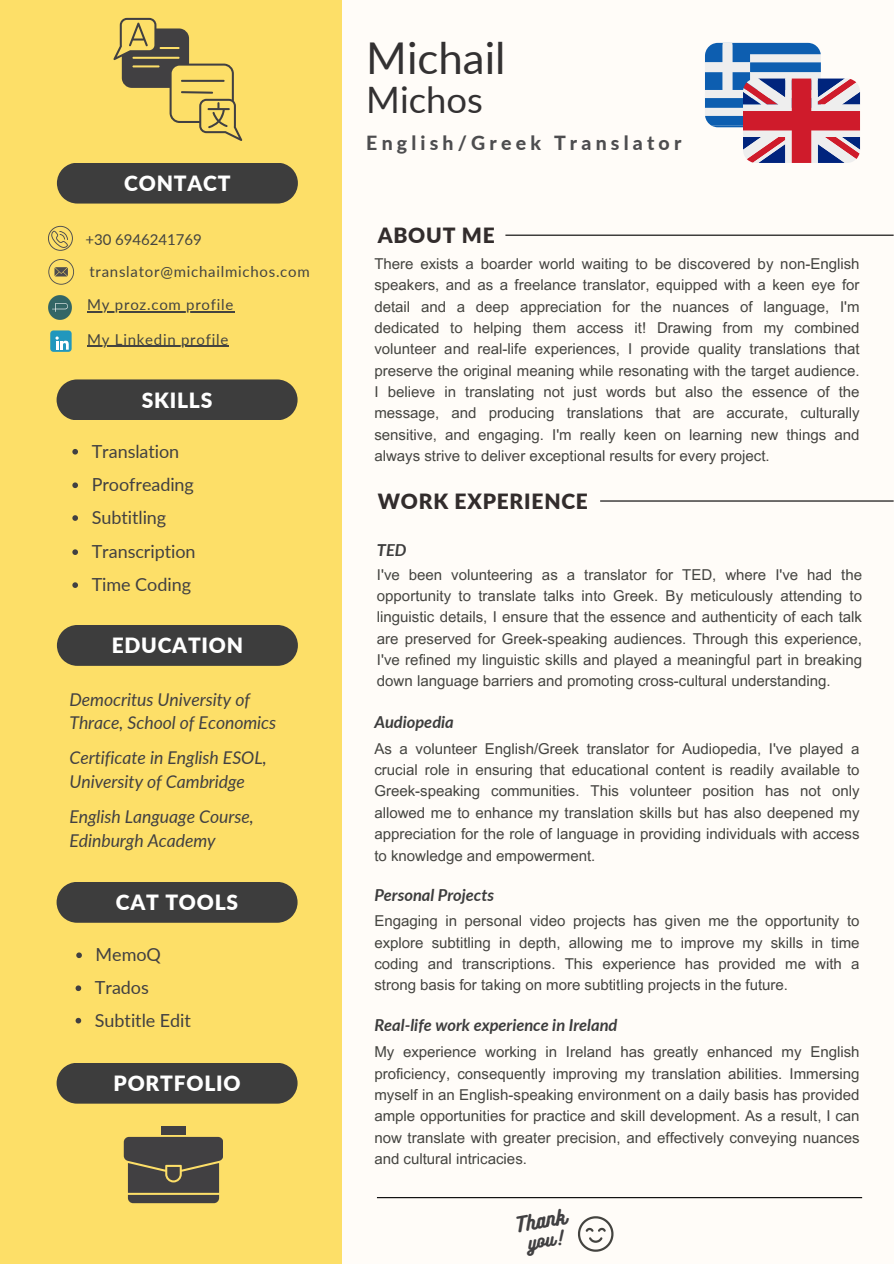
<style>
.page{position:relative;width:894px;height:1264px;background:#fff}
.page>*{position:absolute;margin:0;border:0;box-sizing:border-box;transform-origin:0 0}
.t1{font:43.8px "Lato";color:#333132}
.t2{font:36.45px "Lato";color:#333132}
.t3{font:900 21px "Lato";letter-spacing:.035em;color:#fff}
.t4{font:900 21px "Lato";letter-spacing:.035em;color:#322c2c}
.t5{font:800 19.5px "Lato";letter-spacing:.215em;color:#4d4d4f}
.t6{font:19.05px "Bukhari Script";color:#414042}
.t7{font:18px "Lato";letter-spacing:-.005em;color:#414042}
.t8{font:italic 17.55px/23.7px "Lato";letter-spacing:-.005em;color:#414042}
.t9{font:16.65px "Bukhari Script";color:#414042}
.t10{font:italic 700 16.5px "Lato";color:#3d3d3d}
.t11{font:15px/21.3px "Arial MT Pro";color:#444440;text-align:justify}
.t12{font:15px "Lato";letter-spacing:.05em;color:#444440}
.t13{font:15px "Lato";letter-spacing:-.005em;color:#444440}
</style>
<div class="page">
<div style="left:0;top:0;width:893px;height:1263px;background:#fffcf8"></div>
<div style="left:0;top:0;width:341px;height:1263px;background:#fddf68"></div>
<div style="left:57px;top:163px;width:241px;height:40px;background:#3d3d3d"></div>
<hr style="left:600px;top:500px;width:293px;height:1px;background:#000">
<hr style="left:377px;top:1196px;width:484px;height:2px;background:#000">
<svg style="left:113px;top:18px;width:129px;height:123px"></svg>
<svg style="left:578px;top:1216px;width:35px;height:35px"></svg>
<div style="left:57px;top:625px;width:241px;height:41px;background:#3d3d3d"></div>
<div style="left:57px;top:379px;width:240px;height:41px;background:#3d3d3d"></div>
<div style="left:57px;top:882px;width:240px;height:40px;background:#3d3d3d"></div>
<img style="left:48px;top:296px;width:24px;height:23px">
<svg style="left:705px;top:43px;width:154px;height:120px"></svg>
<svg style="left:48px;top:226px;width:25px;height:25px"></svg>
<svg style="left:48px;top:259px;width:26px;height:26px"></svg>
<div style="left:50px;top:330px;width:22px;height:22px;background:#2197bd;border-radius:3px"></div>
<svg style="left:55px;top:336px;width:14px;height:14px"></svg>
<hr style="left:505px;top:235px;width:388px;height:1px;background:#000">
<div style="left:57px;top:1063px;width:240px;height:40px;background:#3d3d3d"></div>
<div style="left:161px;top:1126px;width:25px;height:8px;background:#414042"></div>
<svg style="left:124px;top:1136px;width:99px;height:66px;background:#5a5547"></svg>
<hr style="left:87px;top:311px;width:147px;height:1px;background:#444440">
<svg style="left:72px;top:449px;width:6px;height:5px"></svg>
<svg style="left:72px;top:482px;width:6px;height:6px"></svg>
<svg style="left:72px;top:549px;width:6px;height:6px"></svg>
<svg style="left:72px;top:582px;width:6px;height:6px"></svg>
<svg style="left:72px;top:515px;width:6px;height:6px"></svg>
<svg style="left:76px;top:952px;width:6px;height:6px"></svg>
<svg style="left:76px;top:985px;width:5px;height:6px"></svg>
<svg style="left:76px;top:1017px;width:5px;height:6px"></svg>
<hr style="left:87px;top:346px;width:142px;height:1px;background:#444440">
<h3 class="t1" style="left:366px;top:31px;width:141px">Michail</h3>
<p class="t2" style="left:366px;top:77px;width:118px">Michos</p>
<p class="t3" style="left:124px;top:170px;width:108px">CONTACT</p>
<p class="t5" style="left:366px;top:131px;width:316px">English/Greek Translator</p>
<h3 class="t13" style="left:85px;top:230px;width:118px">+30 6946241769</h3>
<h6 class="t4" style="left:377px;top:222px;width:119px">ABOUT ME</h6>
<p class="t11" style="left:374px;top:255px;width:486px">There exists a boarder world waiting to be discovered by non-English speakers, and as a freelance translator, equipped with a keen eye for detail and a deep appreciation for the nuances of language, I'm dedicated to helping them access it! Drawing from my combined volunteer and real-life experiences, I provide quality translations that preserve the original meaning while resonating with the target audience.<br>I believe in translating not just words but also the essence of the message, and producing translations that are accurate, culturally sensitive, and engaging. I'm really keen on learning new things and always strive to deliver exceptional results for every project.</p>
<p class="t12" style="left:89px;top:263px;width:222px">translator@michailmichos.com</p>
<h3 class="t12" style="left:87px;top:295px;width:148px">My proz.com profile</h3>
<p class="t12" style="left:87px;top:330px;width:143px">My Linkedin profile</p>
<h3 class="t3" style="left:142px;top:387px;width:72px">SKILLS</h3>
<p class="t7" style="left:92px;top:440px;width:89px">Translation</p>
<p class="t7" style="left:92px;top:473px;width:104px">Proofreading</p>
<p class="t4" style="left:377px;top:488px;width:212px">WORK EXPERIENCE</p>
<p class="t7" style="left:92px;top:506px;width:76px">Subtitling</p>
<h3 class="t7" style="left:92px;top:540px;width:105px">Transcription</h3>
<p class="t7" style="left:92px;top:573px;width:101px">Time Coding</p>
<p class="t3" style="left:112px;top:632px;width:133px">EDUCATION</p>
<p class="t8" style="left:69px;top:687px;width:208px">Democritus University of<br>Thrace, School of Economics</p>
<p class="t8" style="left:69px;top:745px;width:199px">Certificate in English ESOL,<br>University of Cambridge</p>
<p class="t8" style="left:69px;top:804px;width:186px">English Language Course,<br>Edinburgh Academy</p>
<p class="t3" style="left:116px;top:889px;width:124px">CAT TOOLS</p>
<p class="t7" style="left:96px;top:943px;width:67px">MemoQ</p>
<p class="t7" style="left:95px;top:976px;width:55px">Trados</p>
<h3 class="t7" style="left:95px;top:1009px;width:97px">Subtitle Edit</h3>
<p class="t3" style="left:113px;top:1070px;width:128px">PORTFOLIO</p>
<p class="t10" style="left:377px;top:540px;width:31px">TED</p>
<p class="t11" style="left:377px;top:565px;width:486px">I've been volunteering as a translator for TED, where I've had the opportunity to translate talks into Greek. By meticulously attending to linguistic details, I ensure that the essence and authenticity of each talk are preserved for Greek-speaking audiences. Through this experience, I've refined my linguistic skills and played a meaningful part in breaking down language barriers and promoting cross-cultural understanding.</p>
<h3 class="t10" style="left:374px;top:712px;width:81px">Audiopedia</h3>
<p class="t11" style="left:374px;top:739px;width:486px">As a volunteer English/Greek translator for Audiopedia, I've played a crucial role in ensuring that educational content is readily available to Greek-speaking communities. This volunteer position has not only allowed me to enhance my translation skills but has also deepened my appreciation for the role of language in providing individuals with access to knowledge and empowerment.</p>
<h2 class="t10" style="left:374px;top:884px;width:121px">Personal Projects</h2>
<h4 class="t11" style="left:374px;top:912px;width:486px">Engaging in personal video projects has given me the opportunity to explore subtitling in depth, allowing me to improve my skills in time coding and transcriptions. This experience has provided me with a strong basis for taking on more subtitling projects in the future.</h4>
<p class="t10" style="left:374px;top:1014px;width:244px">Real-life work experience in Ireland</p>
<p class="t11" style="left:374px;top:1043px;width:486px">My experience working in Ireland has greatly enhanced my English proficiency, consequently improving my translation abilities. Immersing myself in an English-speaking environment on a daily basis has provided ample opportunities for practice and skill development. As a result, I can now translate with greater precision, and effectively conveying nuances and cultural intricacies.</p>
<h1 class="t6" style="left:513px;top:1212px;width:53px;rotate:-10deg">Thank</h1>
<p class="t9" style="left:526px;top:1232px;width:37px;rotate:-9deg">you!</p>
</div>
